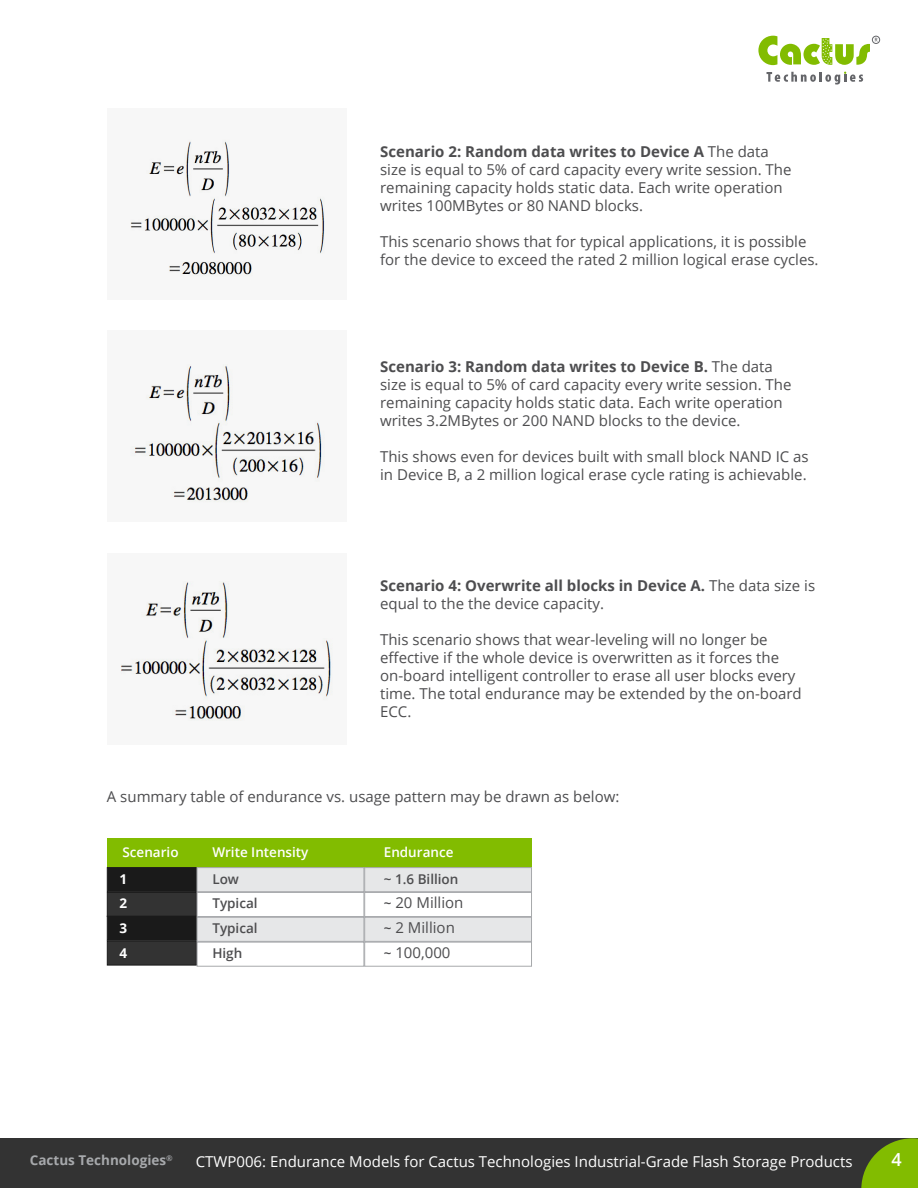
<style>
.page{position:relative;width:918px;height:1188px;background:#fff}
.page>*{position:absolute;margin:0;border:0;box-sizing:border-box;transform-origin:0 0}
.t1{font:600 18px "Open Sans";color:#fff}
.t2{font:15px/18px "Open Sans";color:#4d4d4f}
.t3{font:15px "Open Sans";color:#fff}
.t4{font:600 13.5px/24.8px "Open Sans";color:#4d4d4f}
.t5{font:600 13.5px "Open Sans";color:#fff}
.t6{font:700 13.5px "Open Sans";color:#a7a9ac}
.t7{font:700 13.5px/24.8px "Open Sans";color:#fff;text-align:justify}
.t8{font:600 7.8px "Open Sans";color:#a7a9ac}
.s1{font-weight:700}
.s2{font-weight:600;font-size:13.5px}
</style>
<div class="page">
<div style="left:0;top:1138px;width:918px;height:50px;background:#333"></div>
<svg style="left:861px;top:1138px;width:57px;height:50px"></svg>
<svg style="left:767px;top:72px;width:96px;height:13px"></svg>
<svg style="left:758px;top:36px;width:120px;height:29px"></svg>
<div style="left:872px;top:36px;width:8px;height:8px;border:1px solid #646569;border-radius:50%"></div>
<div style="left:107px;top:838px;width:90px;height:29px;background:#82bc00"></div>
<div style="left:107px;top:867px;width:90px;height:25px;background:#1a1a1a;border:1px solid #1a1a1a"></div>
<div style="left:107px;top:892px;width:90px;height:25px;background:#333;border:1px solid #1a1a1a"></div>
<div style="left:107px;top:916px;width:90px;height:25px;background:#1a1a1a;border:1px solid #1a1a1a"></div>
<div style="left:107px;top:941px;width:90px;height:24px;background:#333;border:1px solid #1a1a1a"></div>
<div style="left:197px;top:838px;width:167px;height:29px;background:#82bc00"></div>
<div style="left:197px;top:867px;width:167px;height:25px;background:#e6e7e8;border:1px solid #a7a9ac"></div>
<div style="left:197px;top:892px;width:167px;height:25px;background:#fff;border:1px solid #a7a9ac"></div>
<div style="left:197px;top:917px;width:167px;height:25px;background:#e6e7e8;border:1px solid #a7a9ac"></div>
<div style="left:197px;top:942px;width:167px;height:25px;background:#fff;border:1px solid #a7a9ac"></div>
<div style="left:364px;top:838px;width:168px;height:29px;background:#82bc00"></div>
<div style="left:364px;top:867px;width:168px;height:25px;background:#e6e7e8;border:1px solid #a7a9ac"></div>
<div style="left:364px;top:892px;width:168px;height:25px;background:#fff;border:1px solid #a7a9ac"></div>
<div style="left:364px;top:917px;width:168px;height:25px;background:#e6e7e8;border:1px solid #a7a9ac"></div>
<div style="left:364px;top:942px;width:168px;height:25px;background:#fff;border:1px solid #a7a9ac"></div>
<div style="left:107px;top:108px;width:240px;height:191px;background:#f7f7f7"></div>
<img style="left:130px;top:141px;width:195px;height:134px">
<div style="left:107px;top:331px;width:240px;height:191px;background:#f7f7f7"></div>
<img style="left:134px;top:366px;width:188px;height:136px">
<div style="left:107px;top:553px;width:240px;height:192px;background:#f7f7f7"></div>
<img style="left:121px;top:582px;width:210px;height:137px">
<p class="t2" style="left:380px;top:142px;width:413px"><span class="s1">Scenario 2: Random data writes to Device A</span> The data size is equal to 5% of card capacity every write session. The remaining capacity holds static data. Each write operation writes 100MBytes or 80 NAND blocks.</p>
<p class="t2" style="left:380px;top:232px;width:440px">This scenario shows that for typical applications, it is possible for the device to exceed the rated 2 million logical erase cycles.</p>
<p class="t2" style="left:380px;top:357px;width:413px"><span class="s1">Scenario 3: Random data writes to Device B.</span> The data size is equal to 5% of card capacity every write session. The remaining capacity holds static data. Each write operation writes 3.2MBytes or 200 NAND blocks to the device.</p>
<p class="t2" style="left:380px;top:447px;width:430px">This shows even for devices built with small block NAND IC as in Device B, a 2 million logical erase cycle rating is achievable.</p>
<p class="t2" style="left:380px;top:576px;width:437px"><span class="s1">Scenario 4: Overwrite all blocks in Device A.</span> The data size is equal to the the device capacity.</p>
<p class="t2" style="left:380px;top:630px;width:423px">This scenario shows that wear-leveling will no longer be effective if the whole device is overwritten as it forces the on-board intelligent controller to erase all user blocks every time. The total endurance may be extended by the on-board ECC.</p>
<p class="t2" style="left:107px;top:787px;width:514px">A summary table of endurance vs. usage pattern may be drawn as below:</p>
<p class="t5" style="left:122px;top:842px;width:58px">Scenario</p>
<p class="t7" style="left:119px;top:866px;width:9px">1<br>2<br>3<br>4</p>
<p class="t5" style="left:212px;top:842px;width:98px">Write Intensity</p>
<p class="t5" style="left:384px;top:842px;width:71px">Endurance</p>
<p class="t4" style="left:384px;top:866px;width:76px">~ 1.6 Billion</p>
<p class="t2" style="left:384px;top:890px;width:81px;line-height:24.8px"><span class="s2">~</span> 20 Million <span class="s2">~</span> 2 Million <span class="s2">~</span> 100,000</p>
<p class="t4" style="left:212px;top:866px;width:47px">Low<br>Typical<br>Typical<br>High</p>
<p class="t8" style="left:166px;top:1153px;width:8px">®</p>
<p class="t1" style="left:891px;top:1148px;width:12px">4</p>
<p class="t6" style="left:30px;top:1151px;width:138px">Cactus Technologies</p>
<p class="t3" style="left:196px;top:1151px;width:658px">CTWP006: Endurance Models for Cactus Technologies Industrial-Grade Flash Storage Products</p>
</div>
